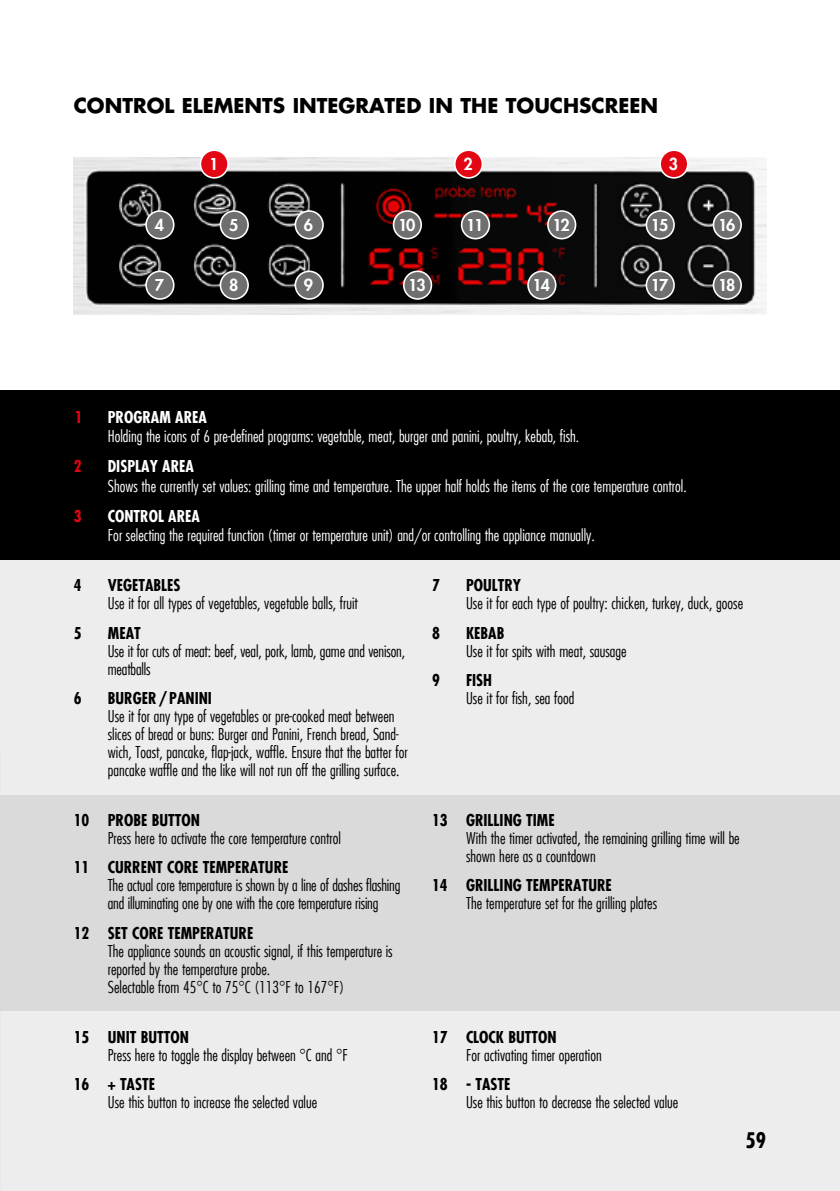
<style>
.page{position:relative;width:840px;height:1191px;background:#fff}
.page>*{position:absolute;margin:0;border:0;box-sizing:border-box;transform-origin:0 0}
.t1{font:700 condensed 21px "Futura LT";color:#000}
.t2{font:700 20px "Futura LT";color:#000}
.t3{font:300 condensed 16px/18px "Futura LT";color:#000}
.t4{font:300 condensed 16px "Futura LT";color:#fff}
.t5{font:700 condensed 16px "Futura LT";color:#000}
.t6{font:700 condensed 16px "Futura LT";color:#fff}
.t7{font:800 16px "Futura LT";letter-spacing:-.075em;color:#fff}
.t8{font:700 condensed 16px "Futura LT";color:#e30613}
.t9{font:800 16px "Futura LT";color:#e30613}
</style>
<div class="page">
<div style="left:0;top:391px;width:839px;height:169px;background:#000"></div>
<div style="left:0;top:560px;width:839px;height:234px;background:#ededed"></div>
<div style="left:0;top:794px;width:839px;height:217px;background:#dadada"></div>
<div style="left:0;top:1011px;width:839px;height:180px;background:#ededed"></div>
<img style="left:74px;top:158px;width:691px;height:157px">
<div style="left:146px;top:211px;width:28px;height:28px;background:#706f6f;border-radius:50%"></div>
<div style="left:145px;top:210px;width:29px;height:29px;border:2px solid #fff;border-radius:50%"></div>
<div style="left:200px;top:150px;width:28px;height:28px;background:#e30613;border-radius:50%"></div>
<div style="left:199px;top:149px;width:30px;height:30px;border:2px solid #fff;border-radius:50%"></div>
<div style="left:454px;top:150px;width:28px;height:28px;background:#e30613;border-radius:50%"></div>
<div style="left:453px;top:149px;width:30px;height:30px;border:2px solid #fff;border-radius:50%"></div>
<div style="left:659px;top:150px;width:28px;height:28px;background:#e30613;border-radius:50%"></div>
<div style="left:659px;top:149px;width:29px;height:30px;border:2px solid #fff;border-radius:50%"></div>
<div style="left:146px;top:271px;width:28px;height:28px;background:#706f6f;border-radius:50%"></div>
<div style="left:145px;top:270px;width:29px;height:30px;border:2px solid #fff;border-radius:50%"></div>
<div style="left:220px;top:211px;width:28px;height:28px;background:#706f6f;border-radius:50%"></div>
<div style="left:219px;top:210px;width:30px;height:29px;border:2px solid #fff;border-radius:50%"></div>
<div style="left:220px;top:271px;width:28px;height:28px;background:#706f6f;border-radius:50%"></div>
<div style="left:219px;top:270px;width:30px;height:30px;border:2px solid #fff;border-radius:50%"></div>
<div style="left:295px;top:211px;width:28px;height:28px;background:#706f6f;border-radius:50%"></div>
<div style="left:294px;top:210px;width:29px;height:29px;border:2px solid #fff;border-radius:50%"></div>
<div style="left:393px;top:211px;width:28px;height:28px;background:#706f6f;border-radius:50%"></div>
<div style="left:392px;top:210px;width:30px;height:29px;border:2px solid #fff;border-radius:50%"></div>
<div style="left:403px;top:271px;width:28px;height:28px;background:#706f6f;border-radius:50%"></div>
<div style="left:403px;top:270px;width:29px;height:30px;border:2px solid #fff;border-radius:50%"></div>
<div style="left:527px;top:271px;width:28px;height:28px;background:#706f6f;border-radius:50%"></div>
<div style="left:527px;top:270px;width:29px;height:30px;border:2px solid #fff;border-radius:50%"></div>
<div style="left:461px;top:211px;width:28px;height:28px;background:#706f6f;border-radius:50%"></div>
<div style="left:460px;top:210px;width:30px;height:29px;border:2px solid #fff;border-radius:50%"></div>
<div style="left:547px;top:211px;width:28px;height:28px;background:#706f6f;border-radius:50%"></div>
<div style="left:547px;top:210px;width:29px;height:29px;border:2px solid #fff;border-radius:50%"></div>
<div style="left:646px;top:211px;width:27px;height:28px;background:#706f6f;border-radius:50%"></div>
<div style="left:645px;top:210px;width:29px;height:29px;border:2px solid #fff;border-radius:50%"></div>
<div style="left:646px;top:271px;width:27px;height:28px;background:#706f6f;border-radius:50%"></div>
<div style="left:645px;top:270px;width:29px;height:30px;border:2px solid #fff;border-radius:50%"></div>
<div style="left:713px;top:211px;width:27px;height:28px;background:#706f6f;border-radius:50%"></div>
<div style="left:712px;top:210px;width:29px;height:29px;border:2px solid #fff;border-radius:50%"></div>
<div style="left:713px;top:271px;width:27px;height:28px;background:#706f6f;border-radius:50%"></div>
<div style="left:712px;top:270px;width:29px;height:30px;border:2px solid #fff;border-radius:50%"></div>
<div style="left:295px;top:271px;width:28px;height:28px;background:#706f6f;border-radius:50%"></div>
<div style="left:294px;top:270px;width:29px;height:30px;border:2px solid #fff;border-radius:50%"></div>
<p class="t2" style="left:74px;top:92px;width:585px">CONTROL ELEMENTS INTEGRATED IN THE TOUCHSCREEN</p>
<p class="t7" style="left:155px;top:214px;width:11px">4</p>
<p class="t7" style="left:155px;top:274px;width:11px">7</p>
<p class="t7" style="left:209px;top:153px;width:11px">1</p>
<p class="t7" style="left:463px;top:153px;width:11px">2</p>
<p class="t7" style="left:668px;top:153px;width:11px">3</p>
<p class="t7" style="left:229px;top:214px;width:11px">5</p>
<p class="t7" style="left:304px;top:214px;width:11px">6</p>
<p class="t7" style="left:398px;top:214px;width:19px">10</p>
<p class="t7" style="left:466px;top:214px;width:19px">11</p>
<p class="t7" style="left:552px;top:214px;width:19px">12</p>
<p class="t7" style="left:650px;top:214px;width:19px">15</p>
<p class="t7" style="left:717px;top:214px;width:19px">16</p>
<p class="t7" style="left:229px;top:274px;width:11px">8</p>
<p class="t7" style="left:304px;top:274px;width:11px">9</p>
<p class="t7" style="left:717px;top:274px;width:19px">18</p>
<p class="t7" style="left:408px;top:274px;width:19px">13</p>
<p class="t7" style="left:532px;top:274px;width:19px">14</p>
<p class="t7" style="left:650px;top:274px;width:19px">17</p>
<p class="t9" style="left:74px;top:406px;width:11px">1</p>
<p class="t6" style="left:108px;top:407px;width:101px">PROGRAM AREA</p>
<p class="t4" style="left:108px;top:426px;width:472px">Holding the icons of 6 pre-defined programs: vegetable, meat, burger and panini, poultry, kebab, fish.</p>
<p class="t8" style="left:74px;top:456px;width:9px">2</p>
<p class="t6" style="left:108px;top:456px;width:87px">DISPLAY AREA</p>
<p class="t4" style="left:108px;top:476px;width:580px">Shows the currently set values: grilling time and temperature. The upper half holds the items of the core temperature control.</p>
<p class="t8" style="left:74px;top:506px;width:9px">3</p>
<p class="t6" style="left:108px;top:506px;width:94px">CONTROL AREA</p>
<p class="t4" style="left:108px;top:526px;width:488px">For selecting the required function (timer or temperature unit) and/or controlling the appliance manually.</p>
<p class="t5" style="left:74px;top:575px;width:9px">4</p>
<p class="t5" style="left:108px;top:575px;width:74px">VEGETABLES</p>
<p class="t3" style="left:108px;top:594px;width:251px">Use it for all types of vegetables, vegetable balls, fruit</p>
<p class="t5" style="left:74px;top:622px;width:9px">5</p>
<p class="t5" style="left:108px;top:622px;width:34px">MEAT</p>
<p class="t3" style="left:108px;top:641px;width:299px">Use it for cuts of meat: beef, veal, pork, lamb, game and venison, meatballs</p>
<p class="t5" style="left:74px;top:688px;width:9px">6</p>
<p class="t5" style="left:108px;top:688px;width:106px">BURGER/PANINI</p>
<p class="t3" style="left:108px;top:707px;width:301px">Use it for any type of vegetables or pre-cooked meat between slices of bread or buns: Burger and Panini, French bread, Sand&shy;wich, Toast, pancake, flap-jack, waffle. Ensure that the batter for pancake waffle and the like will not run off the grilling surface.</p>
<p class="t5" style="left:432px;top:575px;width:9px">7</p>
<p class="t5" style="left:466px;top:575px;width:57px">POULTRY</p>
<p class="t3" style="left:466px;top:594px;width:278px">Use it for each type of poultry: chicken, turkey, duck, goose</p>
<p class="t5" style="left:432px;top:623px;width:9px">8</p>
<p class="t5" style="left:466px;top:623px;width:40px">KEBAB</p>
<p class="t3" style="left:466px;top:641px;width:162px">Use it for spits with meat, sausage</p>
<p class="t5" style="left:432px;top:670px;width:9px">9</p>
<p class="t5" style="left:466px;top:670px;width:27px">FISH</p>
<p class="t3" style="left:466px;top:689px;width:110px">Use it for fish, sea food</p>
<p class="t5" style="left:74px;top:810px;width:127px">10 PROBE BUTTON</p>
<p class="t3" style="left:108px;top:829px;width:234px">Press here to activate the core temperature control</p>
<p class="t5" style="left:74px;top:857px;width:216px">11 CURRENT CORE TEMPERATURE</p>
<p class="t3" style="left:108px;top:876px;width:294px">The actual core temperature is shown by a line of dashes flashing and illuminating one by one with the core temperature rising</p>
<p class="t5" style="left:74px;top:923px;width:181px">12 SET CORE TEMPERATURE</p>
<p class="t3" style="left:108px;top:941px;width:286px">The appliance sounds an acoustic signal, if this temperature is reported by the temperature probe.<br>Selectable from 45°C to 75°C (113°F to 167°F)</p>
<p class="t5" style="left:74px;top:1027px;width:117px">15 UNIT BUTTON</p>
<p class="t3" style="left:108px;top:1046px;width:241px">Press here to toggle the display between °C and °F</p>
<p class="t5" style="left:74px;top:1074px;width:83px">16 + TASTE</p>
<p class="t3" style="left:108px;top:1093px;width:211px">Use this button to increase the selected value</p>
<p class="t5" style="left:432px;top:810px;width:124px">13 GRILLING TIME</p>
<p class="t3" style="left:466px;top:829px;width:275px">With the timer activated, the remaining grilling time will be shown here as a countdown</p>
<p class="t5" style="left:432px;top:875px;width:181px">14 GRILLING TEMPERATURE</p>
<p class="t3" style="left:466px;top:894px;width:192px">The temperature set for the grilling plates</p>
<p class="t5" style="left:432px;top:1027px;width:126px">17 CLOCK BUTTON</p>
<p class="t3" style="left:466px;top:1046px;width:137px">For activating timer operation</p>
<p class="t5" style="left:432px;top:1074px;width:80px">18 - TASTE</p>
<p class="t3" style="left:466px;top:1093px;width:214px">Use this button to decrease the selected value</p>
<h1 class="t1" style="left:745px;top:1127px;width:22px">59</h1>
</div>
